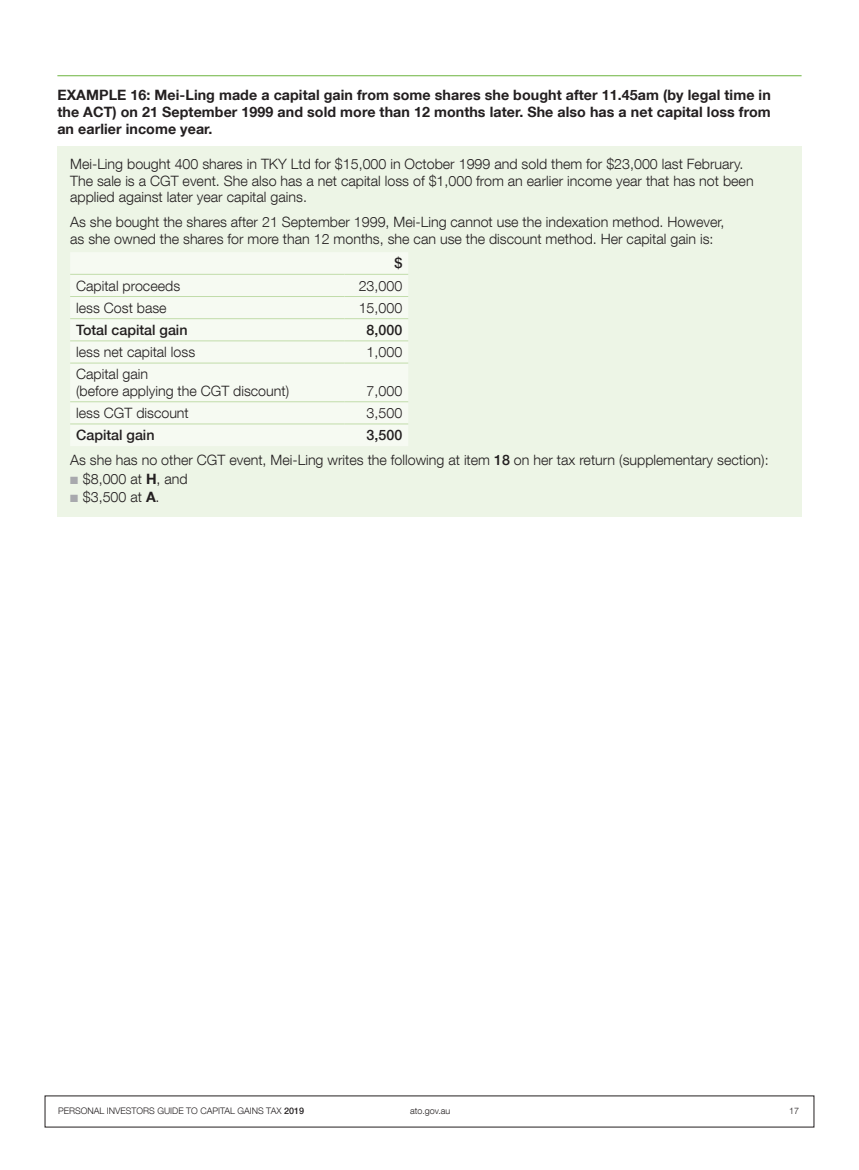
<style>
.page{position:relative;width:859px;height:1170px;background:#fff}
.page>*{position:absolute;margin:0;border:0;box-sizing:border-box;transform-origin:0 0}
._01_Body{font:300 14.25px/16.5px "Helvetica Neue LT Com";color:#231f20}
._01_Body_no_space_af{font:300 14.25px/16.5px "Helvetica Neue LT Com";color:#231f20}
._03_eg_head{font:700 14.25px/17.1px "Helvetica Neue LT Com";letter-spacing:.005em;color:#231f20;text-align:justify}
._01_Body-2{font:500 14.25px "Helvetica Neue LT Com";color:#231f20}
.t1{font:300 9px "Helvetica Neue LT Com";color:#231f20}
.s1{font-weight:500}
.s2{color:#a8a9ad}
.s3{font-weight:700}
</style>
<div class="page">
<div style="left:57px;top:146px;width:744px;height:370px;background:#edf5e6"></div>
<hr style="left:57px;top:75px;width:744px;height:1px;background:#6cb43f">
<div style="left:70px;top:253px;width:338px;height:193px;background:#f6faf2"></div>
<hr style="left:70px;top:274px;width:274px;height:1px;background:#c1dcaa">
<hr style="left:344px;top:274px;width:64px;height:1px;background:#c1dcaa">
<hr style="left:70px;top:296px;width:274px;height:1px;background:#c1dcaa">
<hr style="left:344px;top:296px;width:64px;height:1px;background:#c1dcaa">
<hr style="left:70px;top:318px;width:274px;height:1px;background:#c1dcaa">
<hr style="left:344px;top:318px;width:64px;height:1px;background:#c1dcaa">
<hr style="left:70px;top:340px;width:274px;height:1px;background:#c1dcaa">
<hr style="left:344px;top:340px;width:64px;height:1px;background:#c1dcaa">
<hr style="left:70px;top:362px;width:274px;height:1px;background:#c1dcaa">
<hr style="left:344px;top:362px;width:64px;height:1px;background:#c1dcaa">
<hr style="left:70px;top:401px;width:274px;height:1px;background:#c1dcaa">
<hr style="left:344px;top:401px;width:64px;height:1px;background:#c1dcaa">
<hr style="left:70px;top:423px;width:274px;height:1px;background:#c1dcaa">
<hr style="left:344px;top:423px;width:64px;height:1px;background:#c1dcaa">
<p class="_03_eg_head" style="left:57px;top:85px;width:715px">EXAMPLE 16: Mei-Ling made a capital gain from some shares she bought after 11.45am (by legal time in the ACT) on 21 September 1999 and sold more than 12 months later. She also has a net capital loss from an earlier income year.</p>
<p class="_01_Body" style="left:70px;top:156px;width:685px">Mei-Ling bought 400 shares in TKY Ltd for $15,000 in October 1999 and sold them for $23,000 last February.<br>The sale is a CGT event. She also has a net capital loss of $1,000 from an earlier income year that has not been applied against later year capital gains.</p>
<p class="_01_Body_no_space_af" style="left:70px;top:214px;width:656px">As she bought the shares after 21 September 1999, Mei-Ling cannot use the indexation method. However, as she owned the shares for more than 12 months, she can use the discount method. Her capital gain is:</p>
<p class="_01_Body-2" style="left:394px;top:255px;width:9px">$</p>
<p class="_01_Body" style="left:76px;top:277px;width:106px">Capital proceeds</p>
<p class="_01_Body" style="left:359px;top:277px;width:45px">23,000</p>
<p class="_01_Body" style="left:76px;top:299px;width:92px">less Cost base</p>
<p class="_01_Body" style="left:359px;top:299px;width:45px">15,000</p>
<p class="_01_Body-2" style="left:76px;top:321px;width:113px">Total capital gain</p>
<p class="_01_Body-2" style="left:367px;top:321px;width:37px">8,000</p>
<p class="_01_Body" style="left:76px;top:343px;width:121px">less net capital loss</p>
<p class="_01_Body" style="left:367px;top:343px;width:37px">1,000</p>
<p class="_01_Body" style="left:76px;top:365px;width:215px">Capital gain<br>(before applying the CGT discount)</p>
<p class="_01_Body" style="left:367px;top:382px;width:37px">7,000</p>
<p class="_01_Body" style="left:76px;top:404px;width:114px">less CGT discount</p>
<p class="_01_Body" style="left:367px;top:404px;width:37px">3,500</p>
<p class="_01_Body-2" style="left:76px;top:426px;width:80px">Capital gain</p>
<p class="_01_Body-2" style="left:367px;top:426px;width:37px">3,500</p>
<p class="_01_Body_no_space_af" style="left:70px;top:451px;width:700px">As she has no other CGT event, Mei-Ling writes the following at item <span class="s1">18</span> on her tax return (supplementary section):</p>
<p class="_01_Body" style="left:70px;top:470px;width:119px"><span class="s2">■</span> $8,000 at <span class="s3">H</span>, and</p>
<p class="_01_Body" style="left:70px;top:489px;width:91px"><span class="s2">■</span> $3,500 at <span class="s3">A</span>.</p>
<p class="t1" style="left:58px;top:1104px;width:247px">PERSONAL INVESTORS GUIDE TO CAPITAL GAINS TAX <span class="s1">2019</span></p>
<p class="t1" style="left:410px;top:1104px;width:42px">ato.gov.au</p>
<p class="t1" style="left:789px;top:1104px;width:12px">17</p>
</div>
